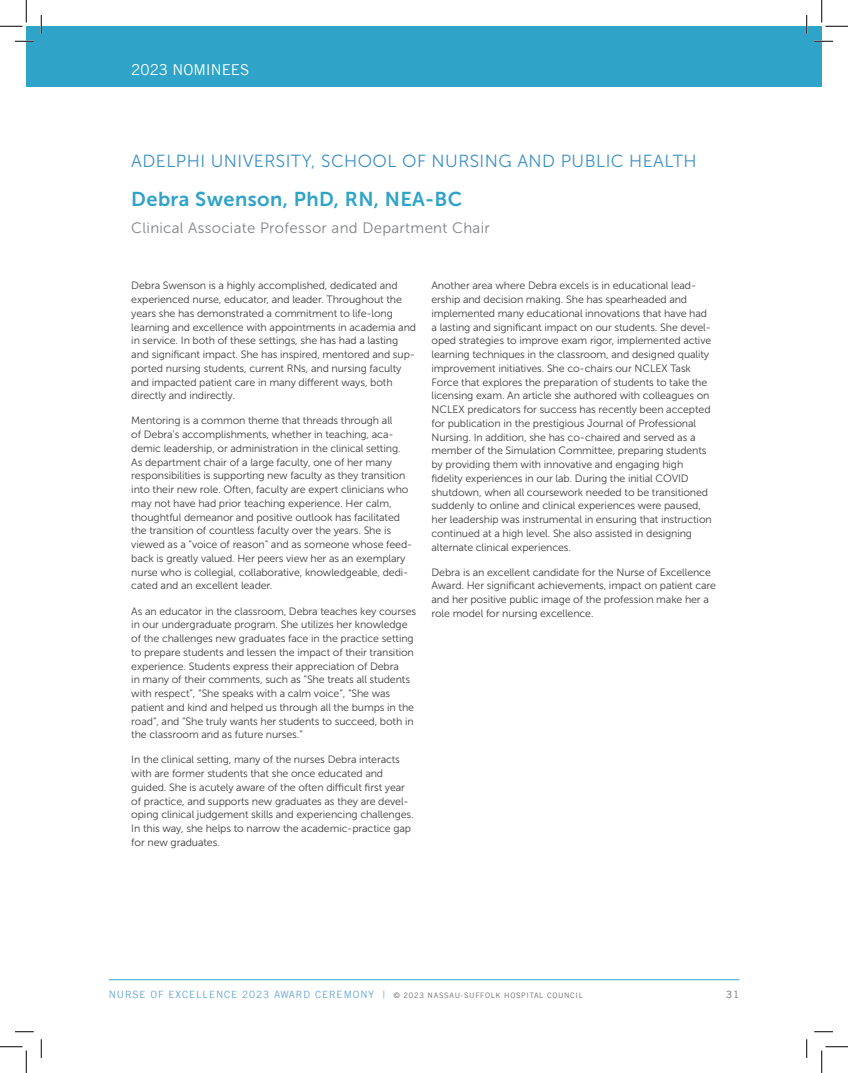
<style>
.page{position:relative;width:848px;height:1073px;background:#fff}
.page>*{position:absolute;margin:0;border:0;box-sizing:border-box;transform-origin:0 0}
.Nominee_name{font:20px "Museo Sans 700";letter-spacing:.02em;color:#2fa3c8}
.Facility{font:17.5px "Museo Sans 300";letter-spacing:.025em;color:#3b90c7}
.Nominee_title{font:15px "Museo Sans 300";letter-spacing:.02em;color:#808285}
.t1{font:15px "Trade Gothic LT";color:#fff}
.Descriptions{font:10.62px/13.8px "Museo Sans 300";letter-spacing:-.01em;color:#3e3e3f}
.t2{font:10px "Trade Gothic LT";letter-spacing:.09em;color:#62a6d2}
.t3{font:10px "Trade Gothic LT";color:#6c6d70}
.s1{font-size:7.5px;color:#6c6d70}
</style>
<div class="page">
<hr style="left:109px;top:979px;width:630px;height:1px;background:#2fa3c8">
<div style="left:26px;top:26px;width:15px;height:60px;background:#2fa3c8"></div>
<div style="left:41px;top:26px;width:780px;height:60px;background:#2fa3c8"></div>
<svg style="left:15px;top:40px;width:19px;height:2px"></svg>
<svg style="left:814px;top:40px;width:18px;height:2px"></svg>
<svg style="left:15px;top:1031px;width:19px;height:1px"></svg>
<svg style="left:814px;top:1031px;width:18px;height:1px"></svg>
<svg style="left:40px;top:15px;width:2px;height:19px"></svg>
<svg style="left:40px;top:1039px;width:2px;height:19px"></svg>
<svg style="left:805px;top:15px;width:2px;height:19px"></svg>
<svg style="left:806px;top:1039px;width:1px;height:19px"></svg>
<svg style="left:0;top:0;width:27px;height:27px"></svg>
<svg style="left:0;top:1046px;width:27px;height:26px"></svg>
<svg style="left:821px;top:0;width:27px;height:27px"></svg>
<svg style="left:821px;top:1046px;width:27px;height:26px"></svg>
<h3 class="t1" style="left:131px;top:60px;width:119px">2023 NOMINEES</h3>
<p class="Facility" style="left:131px;top:151px;width:566px">ADELPHI UNIVERSITY, SCHOOL OF NURSING AND PUBLIC HEALTH</p>
<p class="Nominee_name" style="left:131px;top:188px;width:332px">Debra Swenson, PhD, RN, NEA-BC</p>
<p class="Nominee_title" style="left:131px;top:219px;width:360px">Clinical Associate Professor and Department Chair</p>
<p class="Descriptions" style="left:131px;top:279px;width:286px">Debra Swenson is a highly accomplished, dedicated and experienced nurse, educator, and leader. Throughout the years she has demonstrated a commitment to life-long learning and excellence with appointments in academia and in service. In both of these settings, she has had a lasting and significant impact. She has inspired, mentored and sup&shy;ported nursing students, current RNs, and nursing faculty and impacted patient care in many different ways, both directly and indirectly.</p>
<p class="Descriptions" style="left:131px;top:414px;width:282px">Mentoring is a common theme that threads through all<br>of Debra’s accomplishments, whether in teaching, aca&shy;demic leadership, or administration in the clinical setting.<br>As department chair of a large faculty, one of her many responsibilities is supporting new faculty as they transition into their new role. Often, faculty are expert clinicians who may not have had prior teaching experience. Her calm, thoughtful demeanor and positive outlook has facilitated the transition of countless faculty over the years. She is viewed as a “voice of reason” and as someone whose feed&shy;back is greatly valued. Her peers view her as an exemplary nurse who is collegial, collaborative, knowledgeable, dedi&shy;cated and an excellent leader.</p>
<p class="Descriptions" style="left:131px;top:604px;width:286px">As an educator in the classroom, Debra teaches key courses in our undergraduate program. She utilizes her knowledge of the challenges new graduates face in the practice setting to prepare students and lessen the impact of their transition experience. Students express their appreciation of Debra<br>in many of their comments, such as “She treats all students with respect”, “She speaks with a calm voice”, “She was patient and kind and helped us through all the bumps in the road”, and “She truly wants her students to succeed, both in the classroom and as future nurses.”</p>
<p class="Descriptions" style="left:131px;top:753px;width:284px">In the clinical setting, many of the nurses Debra interacts with are former students that she once educated and guided. She is acutely aware of the often difficult first year of practice, and supports new graduates as they are devel&shy;oping clinical judgement skills and experiencing challenges.<br>In this way, she helps to narrow the academic-practice gap for new graduates.</p>
<p class="Descriptions" style="left:431px;top:279px;width:282px">Another area where Debra excels is in educational lead&shy;ership and decision making. She has spearheaded and implemented many educational innovations that have had a lasting and significant impact on our students. She devel&shy;oped strategies to improve exam rigor, implemented active learning techniques in the classroom, and designed quality improvement initiatives. She co-chairs our NCLEX Task Force that explores the preparation of students to take the licensing exam. An article she authored with colleagues on NCLEX predicators for success has recently been accepted for publication in the prestigious Journal of Professional Nursing. In addition, she has co-chaired and served as a member of the Simulation Committee, preparing students by providing them with innovative and engaging high fidelity experiences in our lab. During the initial COVID shutdown, when all coursework needed to be transitioned suddenly to online and clinical experiences were paused, her leadership was instrumental in ensuring that instruction continued at a high level. She also assisted in designing alternate clinical experiences.</p>
<p class="Descriptions" style="left:431px;top:565px;width:286px">Debra is an excellent candidate for the Nurse of Excellence Award. Her significant achievements, impact on patient care and her positive public image of the profession make her a role model for nursing excellence.</p>
<p class="t2" style="left:109px;top:988px;width:475px">NURSE OF EXCELLENCE 2023 AWARD CEREMONY | <span class="s1">© 2023 NASSAU-SUFFOLK HOSPITAL COUNCIL</span></p>
<p class="t3" style="left:726px;top:988px;width:15px">31</p>
</div>
